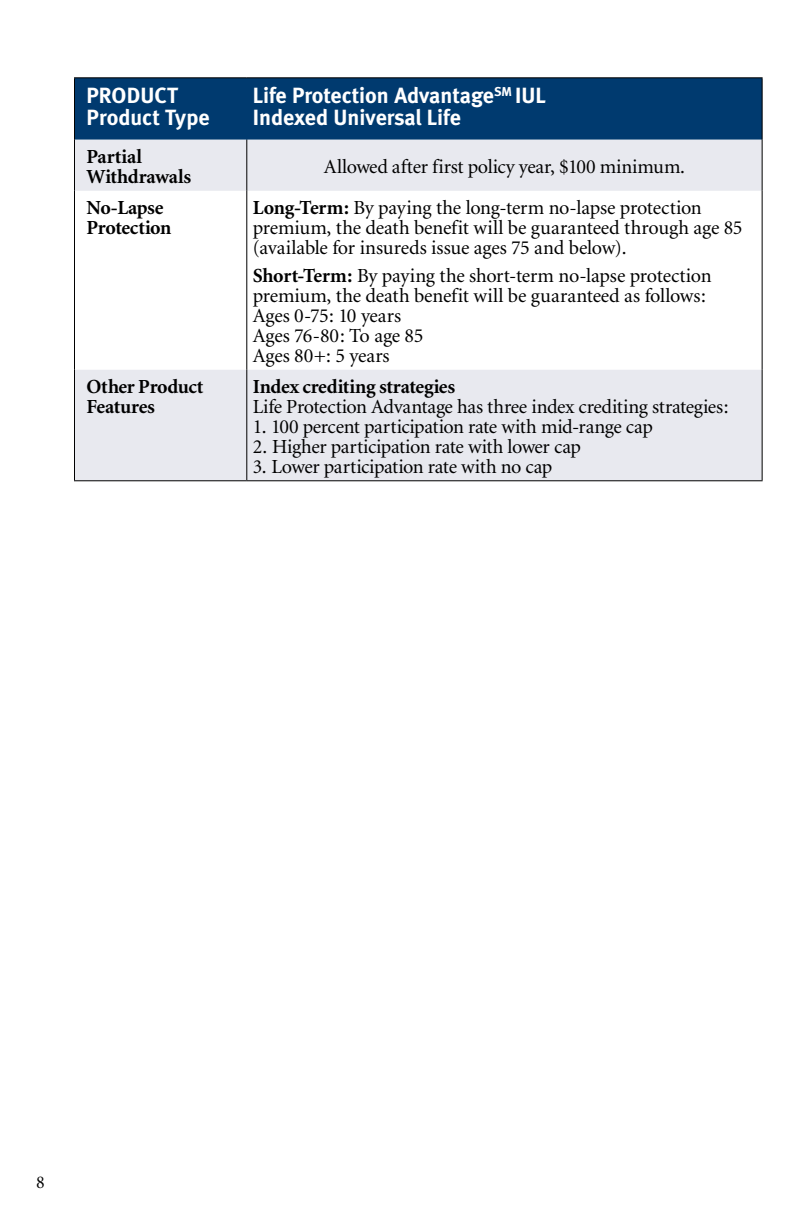
<style>
.page{position:relative;width:792px;height:1224px;background:#fff}
.page>*{position:absolute;margin:0;border:0;box-sizing:border-box;transform-origin:0 0}
.t1{font:22px/22px "Meta Bold LF";color:#fff}
.t2{font:20px/20px "Minion";letter-spacing:-.015em;color:#000}
.t3{font:700 20px/20px "Minion";letter-spacing:-.015em;color:#000}
.t4{font:18px "Minion";color:#000}
.s1{font-weight:700}
</style>
<div class="page">
<div style="left:75px;top:78px;width:687px;height:62px;background:#003a6f"></div>
<svg style="left:75px;top:140px;width:687px;height:340px"></svg>
<hr style="left:246px;top:78px;width:1px;height:62px;background:#003a6f">
<hr style="left:74px;top:77px;width:173px;height:1px;background:#000">
<hr style="left:74px;top:78px;width:1px;height:62px;background:#000">
<hr style="left:247px;top:77px;width:516px;height:1px;background:#000">
<hr style="left:762px;top:78px;width:1px;height:62px;background:#000">
<hr style="left:74px;top:140px;width:1px;height:51px;background:#000">
<hr style="left:74px;top:191px;width:1px;height:179px;background:#000">
<hr style="left:74px;top:370px;width:1px;height:110px;background:#000">
<hr style="left:246px;top:140px;width:1px;height:51px;background:#000">
<hr style="left:762px;top:140px;width:1px;height:51px;background:#000">
<hr style="left:246px;top:191px;width:1px;height:179px;background:#000">
<hr style="left:762px;top:191px;width:1px;height:179px;background:#000">
<hr style="left:246px;top:370px;width:1px;height:110px;background:#000">
<hr style="left:762px;top:370px;width:1px;height:110px;background:#000">
<hr style="left:74px;top:480px;width:173px;height:1px;background:#000">
<hr style="left:247px;top:480px;width:516px;height:1px;background:#000">
<p class="t1" style="left:86px;top:84px;width:125px">PRODUCT<br>Product Type</p>
<p class="t1" style="left:253px;top:84px;width:294px">Life Protection Advantage<sup>SM</sup> IUL<br>Indexed Universal Life</p>
<p class="t3" style="left:86px;top:147px;width:106px">Partial<br>Withdrawals</p>
<p class="t2" style="left:324px;top:157px;width:360px">Allowed after first policy year, $100 minimum.</p>
<p class="t3" style="left:86px;top:198px;width:86px">No-Lapse<br>Protection</p>
<p class="t2" style="left:253px;top:198px;width:491px"><span class="s1">Long-Term:</span> By paying the long-term no-lapse protection premium, the death benefit will be guaranteed through age 85 (available for insureds issue ages 75 and below).</p>
<p class="t2" style="left:253px;top:266px;width:460px"><span class="s1">Short-Term:</span> By paying the short-term no-lapse protection premium, the death benefit will be guaranteed as follows:<br>Ages 0-75: 10 years<br>Ages 76-80: To age 85<br>Ages 80+: 5 years</p>
<p class="t3" style="left:87px;top:377px;width:118px">Other Product<br>Features</p>
<p class="t3" style="left:253px;top:377px;width:204px">Index crediting strategies</p>
<p class="t2" style="left:253px;top:397px;width:477px">Life Protection Advantage has three index crediting strategies:</p>
<p class="t2" style="left:253px;top:417px;width:402px">1. 100 percent participation rate with mid-range cap</p>
<p class="t2" style="left:253px;top:437px;width:330px">2. Higher participation rate with lower cap</p>
<p class="t2" style="left:253px;top:457px;width:301px">3. Lower participation rate with no cap</p>
<p class="t4" style="left:36px;top:1173px;width:10px">8</p>
</div>
